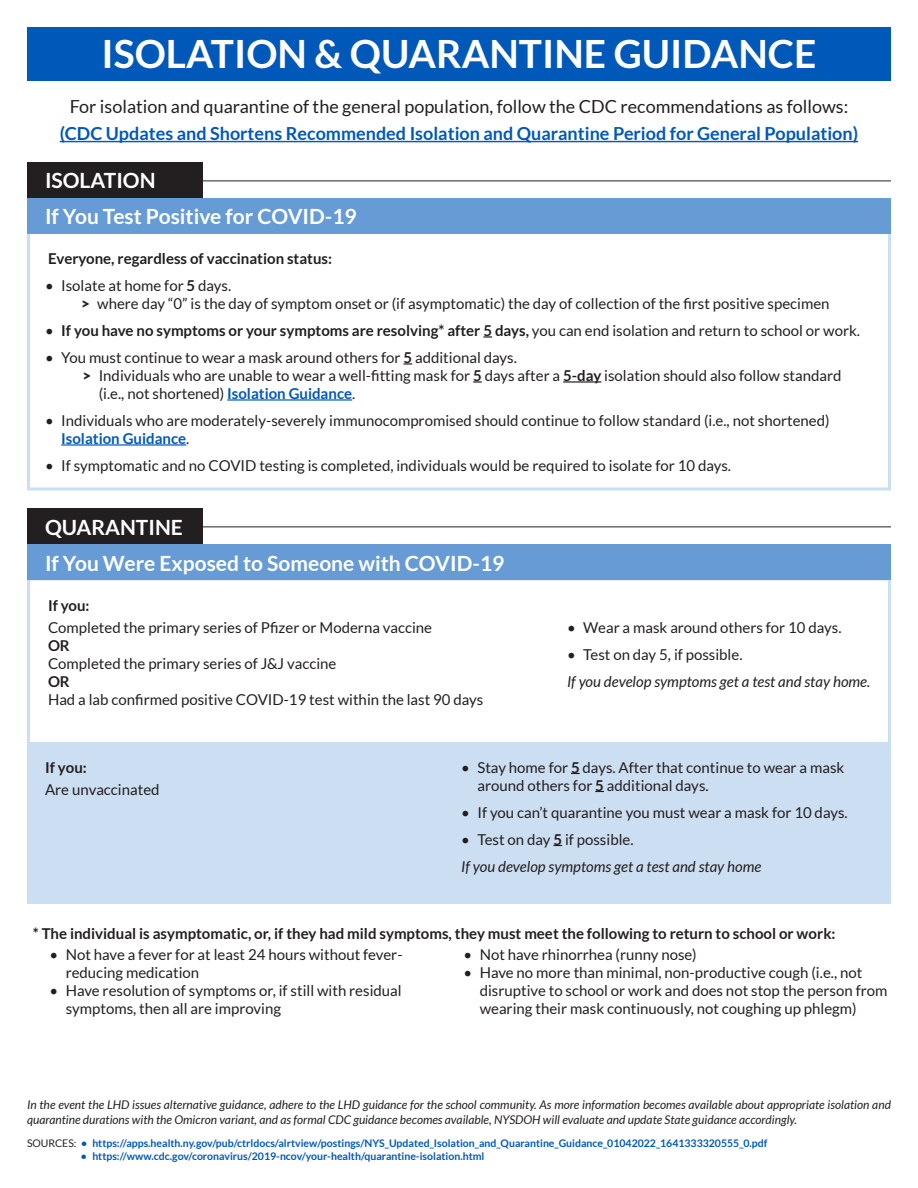
<style>
.page{position:relative;width:918px;height:1188px;background:#fff}
.page>*{position:absolute;margin:0;border:0;box-sizing:border-box;transform-origin:0 0}
.subhead{font:700 39px "Lato";color:#fff}
.subhead-2{font:700 21px "Lato";color:#fff}
.subhead-3{font:18px/27px "Lato";color:#231f20;text-align:center}
.subhead-4{font:15px/18px "Lato";color:#231f20}
.subhead-5{font:700 15px "Lato";color:#231f20}
.subhead-6{font:italic 15px "Lato";color:#231f20}
.subhead-7{font:italic 12px/15px "Lato";color:#231f20}
.subhead-8{font:700 10.5px "Lato";color:#0058b9}
.s1{font-weight:700;color:#0058b9}
.s2{font-weight:700}
.s3{font-weight:900}
.s4{font-weight:400}
.s5{font-weight:400;color:#231f20}
</style>
<div class="page">
<div style="left:27px;top:578px;width:864px;height:168px;border:3px solid #ccdef1"></div>
<hr style="left:27px;top:181px;width:864px;height:1px;background:#231f20">
<div style="left:27px;top:231px;width:864px;height:259px;border:3px solid #ccdef1"></div>
<div style="left:27px;top:162px;width:175px;height:36px;background:#231f20"></div>
<div style="left:27px;top:27px;width:864px;height:54px;background:#0058b9"></div>
<hr style="left:60px;top:141px;width:798px;height:1px;background:#0058b9">
<hr style="left:27px;top:526px;width:864px;height:1px;background:#231f20">
<div style="left:27px;top:508px;width:175px;height:36px;background:#231f20"></div>
<div style="left:27px;top:198px;width:864px;height:36px;background:#669bd5"></div>
<div style="left:27px;top:742px;width:864px;height:162px;background:#ccdef1"></div>
<div style="left:27px;top:544px;width:864px;height:36px;background:#669bd5"></div>
<svg style="left:483px;top:336px;width:9px;height:2px"></svg>
<svg style="left:403px;top:363px;width:9px;height:2px"></svg>
<svg style="left:473px;top:381px;width:9px;height:2px"></svg>
<hr style="left:563px;top:381px;width:38px;height:2px;background:#231f20">
<hr style="left:227px;top:399px;width:125px;height:2px;background:#0058b9">
<hr style="left:61px;top:444px;width:125px;height:2px;background:#0058b9">
<p class="subhead" style="left:102px;top:32px;width:716px">ISOLATION &amp; QUARANTINE GUIDANCE</p>
<p class="subhead-3" style="left:60px;top:93px;width:800px">For isolation and quarantine of the general population, follow the CDC recommendations as follows: <span class="s1">(CDC Updates and Shortens Recommended Isolation and Quarantine Period for General Population)</span></p>
<p class="subhead-2" style="left:45px;top:169px;width:112px">ISOLATION</p>
<p class="subhead-2" style="left:45px;top:205px;width:313px">If You Test Positive for COVID-19</p>
<p class="subhead-5" style="left:48px;top:250px;width:286px">Everyone, regardless of vaccination status:</p>
<p class="subhead-4" style="left:45px;top:277px;width:188px">• Isolate at home for <span class="s2">5</span> days.</p>
<p class="subhead-4" style="left:81px;top:295px;width:750px"><span class="s3">&gt;</span> where day “0” is the day of symptom onset or (if asymptomatic) the day of collection of the first positive specimen</p>
<p class="subhead-5" style="left:45px;top:322px;width:817px"><span class="s4">•</span> If you have no symptoms or your symptoms are resolving* after 5 days, <span class="s4">you can end isolation and return to school or work.</span></p>
<p class="subhead-4" style="left:45px;top:349px;width:473px">• You must continue to wear a mask around others for <span class="s2">5</span> additional days.</p>
<p class="subhead-4" style="left:99px;top:367px;width:744px;text-indent:-16px"><span class="s3">&gt;</span> Individuals who are unable to wear a well-fitting mask for <span class="s2">5</span> days after a <span class="s2">5-day</span> isolation should also follow standard (i.e., not shortened) <span class="s1">Isolation Guidance</span>.</p>
<p class="subhead-4" style="left:61px;top:412px;width:770px;text-indent:-16px">• Individuals who are moderately-severely immunocompromised should continue to follow standard (i.e., not shortened)<br><span class="s1">Isolation Guidance</span>.</p>
<p class="subhead-4" style="left:45px;top:457px;width:688px">• If symptomatic and no COVID testing is completed, individuals would be required to isolate for 10 days.</p>
<p class="subhead-2" style="left:45px;top:515px;width:139px">QUARANTINE</p>
<p class="subhead-2" style="left:45px;top:551px;width:461px">If You Were Exposed to Someone with COVID-19</p>
<p class="subhead-5" style="left:48px;top:597px;width:43px">If you:</p>
<p class="subhead-4" style="left:48px;top:619px;width:386px">Completed the primary series of Pfizer or Moderna vaccine</p>
<p class="subhead-5" style="left:48px;top:637px;width:23px">OR</p>
<p class="subhead-4" style="left:48px;top:655px;width:290px">Completed the primary series of J&amp;J vaccine</p>
<p class="subhead-5" style="left:48px;top:673px;width:23px">OR</p>
<p class="subhead-4" style="left:48px;top:691px;width:437px">Had a lab confirmed positive COVID-19 test within the last 90 days</p>
<p class="subhead-4" style="left:567px;top:619px;width:276px">• Wear a mask around others for 10 days.</p>
<p class="subhead-4" style="left:567px;top:646px;width:177px">• Test on day 5, if possible.</p>
<p class="subhead-6" style="left:567px;top:673px;width:305px">If you develop symptoms get a test and stay home.</p>
<p class="subhead-4" style="left:45px;top:756px;width:116px;line-height:22.5px"><span class="s2">If you:<br></span>Are unvaccinated</p>
<p class="subhead-4" style="left:477px;top:758px;width:368px;text-indent:-16px">• Stay home for <span class="s2">5</span> days. After that continue to wear a mask around others for <span class="s2">5</span> additional days.</p>
<p class="subhead-4" style="left:461px;top:803px;width:388px">• If you can’t quarantine you must wear a mask for 10 days.</p>
<p class="subhead-4" style="left:461px;top:830px;width:174px">• Test on day <span class="s2">5</span> if possible.</p>
<p class="subhead-6" style="left:461px;top:858px;width:302px">If you develop symptoms get a test and stay home</p>
<p class="subhead-5" style="left:33px;top:925px;width:804px">* The individual is asymptomatic, or, if they had mild symptoms, they must meet the following to return to school or work:</p>
<p class="subhead-4" style="left:66px;top:946px;width:338px;text-indent:-16px">• Not have a fever for at least 24 hours without fever&shy;reducing medication</p>
<p class="subhead-4" style="left:66px;top:982px;width:337px;text-indent:-16px">• Have resolution of symptoms or, if still with residual symptoms, then all are improving</p>
<p class="subhead-4" style="left:464px;top:946px;width:235px">• Not have rhinorrhea (runny nose)</p>
<p class="subhead-4" style="left:480px;top:964px;width:409px;text-indent:-16px">• Have no more than minimal, non-productive cough (i.e., not disruptive to school or work and does not stop the person from wearing their mask continuously, not coughing up phlegm)</p>
<p class="subhead-7" style="left:27px;top:1098px;width:865px">In the event the LHD issues alternative guidance, adhere to the LHD guidance for the school community. As more information becomes available about appropriate isolation and quarantine durations with the Omicron variant, and as formal CDC guidance becomes available, NYSDOH will evaluate and update State guidance accordingly.</p>
<p class="subhead-8" style="left:27px;top:1137px;width:742px"><span class="s5">SOURCES:</span> • https://apps.health.ny.gov/pub/ctrldocs/alrtview/postings/NYS_Updated_Isolation_and_Quarantine_Guidance_01042022_1641333320555_0.pdf</p>
<p class="subhead-8" style="left:81px;top:1150px;width:405px">• https://www.cdc.gov/coronavirus/2019-ncov/your-health/quarantine-isolation.html</p>
</div>
